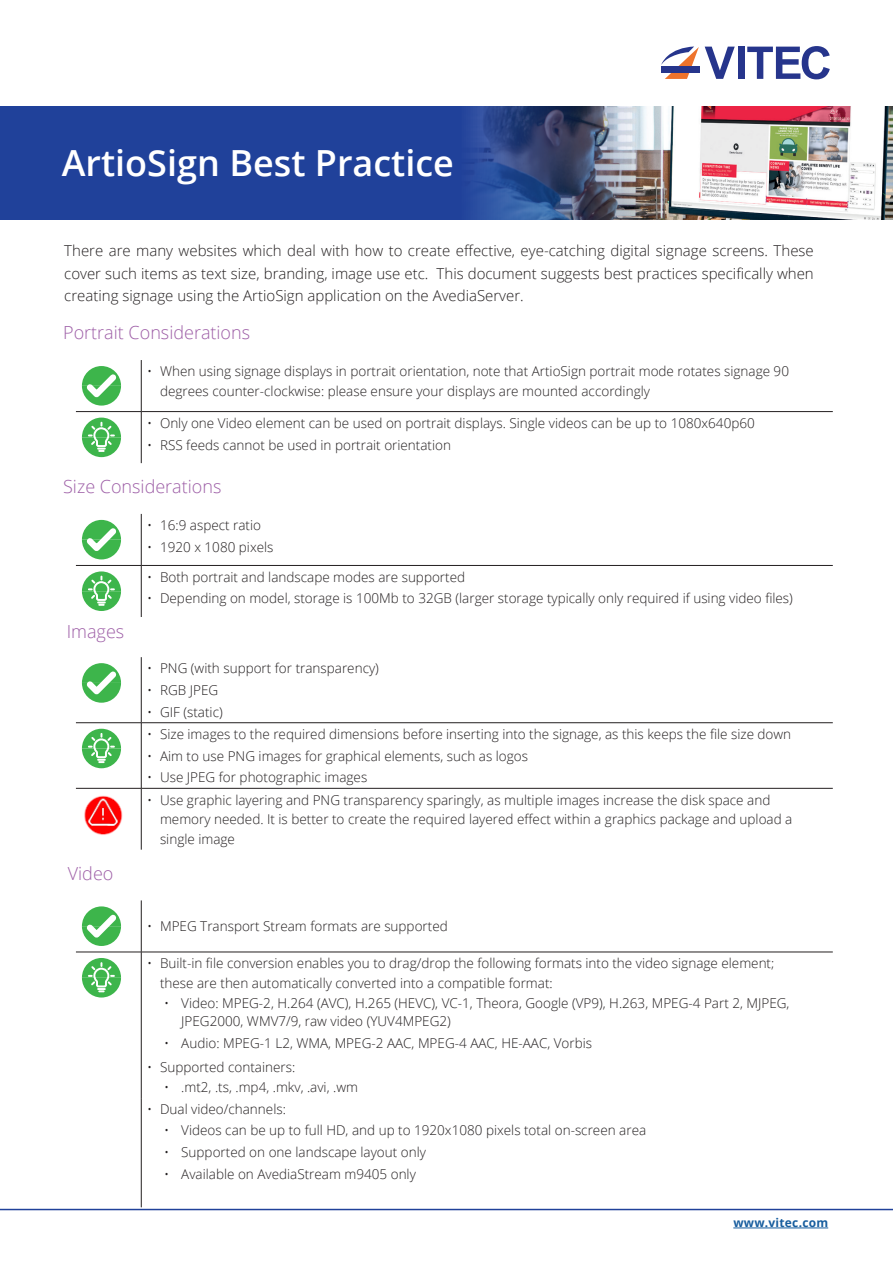
<style>
.page{position:relative;width:893px;height:1263px;background:#fff}
.page>*{position:absolute;margin:0;border:0;box-sizing:border-box;transform-origin:0 0}
.t1{font:600 36px "Open Sans";color:#fff}
.MedHeading{font:300 18px "Open Sans";color:#9e5fa7}
.Body{font:300 18px "Open Sans";color:#9e5fa7}
.FrontPage_first_para{font:300 15px/22.5px "Open Sans";color:#231f20;text-align:justify}
.t2{font:300 13.5px/19.5px "Open Sans";color:#231f20}
.t3{font:700 12px "Open Sans";letter-spacing:.02em;color:#175d9e}
</style>
<div class="page">
<hr style="left:0;top:1209px;width:893px;height:1px;background:#20419a">
<hr style="left:733px;top:1227px;width:95px;height:1px;background:#175d9e">
<hr style="left:76px;top:411px;width:65px;height:1px;background:#231f20">
<hr style="left:141px;top:411px;width:692px;height:1px;background:#231f20">
<hr style="left:141px;top:360px;width:1px;height:51px;background:#231f20">
<hr style="left:141px;top:412px;width:1px;height:51px;background:#231f20">
<svg style="left:82px;top:366px;width:39px;height:40px"></svg>
<svg style="left:82px;top:418px;width:39px;height:39px"></svg>
<hr style="left:76px;top:565px;width:65px;height:1px;background:#231f20">
<hr style="left:141px;top:565px;width:692px;height:1px;background:#231f20">
<hr style="left:141px;top:514px;width:1px;height:51px;background:#231f20">
<hr style="left:141px;top:566px;width:1px;height:51px;background:#231f20">
<svg style="left:82px;top:520px;width:39px;height:39px"></svg>
<svg style="left:82px;top:571px;width:39px;height:40px"></svg>
<hr style="left:76px;top:722px;width:65px;height:1px;background:#231f20">
<hr style="left:141px;top:722px;width:692px;height:1px;background:#231f20">
<hr style="left:76px;top:788px;width:65px;height:1px;background:#231f20">
<hr style="left:141px;top:788px;width:692px;height:1px;background:#231f20">
<hr style="left:141px;top:657px;width:1px;height:65px;background:#231f20">
<hr style="left:141px;top:723px;width:1px;height:65px;background:#231f20">
<hr style="left:141px;top:788px;width:1px;height:62px;background:#231f20">
<svg style="left:82px;top:663px;width:39px;height:40px"></svg>
<svg style="left:82px;top:729px;width:39px;height:39px"></svg>
<img style="left:84px;top:795px;width:39px;height:40px">
<hr style="left:76px;top:952px;width:65px;height:1px;background:#231f20">
<hr style="left:141px;top:952px;width:692px;height:1px;background:#231f20">
<hr style="left:141px;top:900px;width:1px;height:52px;background:#231f20">
<hr style="left:141px;top:952px;width:1px;height:146px;background:#231f20">
<hr style="left:141px;top:1098px;width:1px;height:109px;background:#231f20">
<svg style="left:82px;top:906px;width:39px;height:40px"></svg>
<svg style="left:82px;top:958px;width:39px;height:39px"></svg>
<div style="left:0;top:106px;width:893px;height:114px;background:#20419a"></div>
<img style="left:470px;top:106px;width:423px;height:114px">
<svg style="left:747px;top:46px;width:83px;height:33px"></svg>
<div style="left:738px;top:47px;width:6px;height:32px;background:#26358c"></div>
<svg style="left:661px;top:47px;width:38px;height:32px"></svg>
<div style="left:661px;top:67px;width:38px;height:6px;background:#26358c"></div>
<svg style="left:705px;top:47px;width:30px;height:32px"></svg>
<p class="t1" style="left:62px;top:138px;width:394px">ArtioSign Best Practice</p>
<p class="FrontPage_first_para" style="left:64px;top:239px;width:751px">There are many websites which deal with how to create effective, eye-catching digital signage screens. These cover such items as text size, branding, image use etc. This document suggests best practices specifically when creating signage using the ArtioSign application on the AvediaServer.</p>
<p class="MedHeading" style="left:63px;top:320px;width:189px">Portrait Considerations</p>
<p class="t2" style="left:160px;top:361px;width:630px;text-indent:-13px">• When using signage displays in portrait orientation, note that ArtioSign portrait mode rotates signage 90 degrees counter-clockwise: please ensure your displays are mounted accordingly</p>
<p class="t2" style="left:147px;top:413px;width:609px">• Only one Video element can be used on portrait displays. Single videos can be up to 1080x640p60</p>
<p class="t2" style="left:147px;top:434px;width:305px">• RSS feeds cannot be used in portrait orientation</p>
<p class="MedHeading" style="left:63px;top:474px;width:160px">Size Considerations</p>
<p class="t2" style="left:147px;top:515px;width:115px">• 16:9 aspect ratio</p>
<p class="t2" style="left:147px;top:537px;width:128px">• 1920 x 1080 pixels</p>
<p class="t2" style="left:147px;top:567px;width:319px">• Both portrait and landscape modes are supported</p>
<p class="t2" style="left:147px;top:588px;width:647px">• Depending on model, storage is 100Mb to 32GB (larger storage typically only required if using video files)</p>
<p class="Body" style="left:67px;top:619px;width:59px">Images</p>
<p class="t2" style="left:147px;top:658px;width:233px">• PNG (with support for transparency)</p>
<p class="t2" style="left:147px;top:680px;width:72px">• RGB JPEG</p>
<p class="t2" style="left:147px;top:702px;width:77px">• GIF (static)</p>
<p class="t2" style="left:147px;top:724px;width:645px">• Size images to the required dimensions before inserting into the signage, as this keeps the file size down</p>
<p class="t2" style="left:147px;top:746px;width:382px">• Aim to use PNG images for graphical elements, such as logos</p>
<p class="t2" style="left:147px;top:767px;width:222px">• Use JPEG for photographic images</p>
<p class="t2" style="left:160px;top:790px;width:634px;text-indent:-13px">• Use graphic layering and PNG transparency sparingly, as multiple images increase the disk space and memory needed. It is better to create the required layered effect within a graphics package and upload a single image</p>
<p class="MedHeading" style="left:68px;top:861px;width:47px">Video</p>
<p class="t2" style="left:147px;top:916px;width:302px">• MPEG Transport Stream formats are supported</p>
<p class="t2" style="left:160px;top:953px;width:616px;text-indent:-13px">• Built-in file conversion enables you to drag/drop the following formats into the video signage element; these are then automatically converted into a compatible format:</p>
<p class="t2" style="left:181px;top:994px;width:610px;line-height:18px;text-indent:-17px">• Video: MPEG-2, H.264 (AVC), H.265 (HEVC), VC-1, Theora, Google (VP9), H.263, MPEG-4 Part 2, MJPEG,<br>JPEG2000, WMV7/9, raw video (YUV4MPEG2)</p>
<p class="t2" style="left:164px;top:1033px;width:429px">• Audio: MPEG-1 L2, WMA, MPEG-2 AAC, MPEG-4 AAC, HE-AAC, Vorbis</p>
<p class="t2" style="left:147px;top:1057px;width:149px">• Supported containers:</p>
<p class="t2" style="left:164px;top:1077px;width:195px">• .mt2, .ts, .mp4, .mkv, .avi, .wm</p>
<p class="t2" style="left:147px;top:1099px;width:140px">• Dual video/channels:</p>
<p class="t2" style="left:164px;top:1119px;width:483px">• Videos can be up to full HD, and up to 1920x1080 pixels total on-screen area</p>
<p class="t2" style="left:164px;top:1142px;width:263px">• Supported on one landscape layout only</p>
<p class="t2" style="left:164px;top:1164px;width:253px">• Available on AvediaStream m9405 only</p>
<p class="t3" style="left:733px;top:1214px;width:96px">www.vitec.com</p>
</div>
